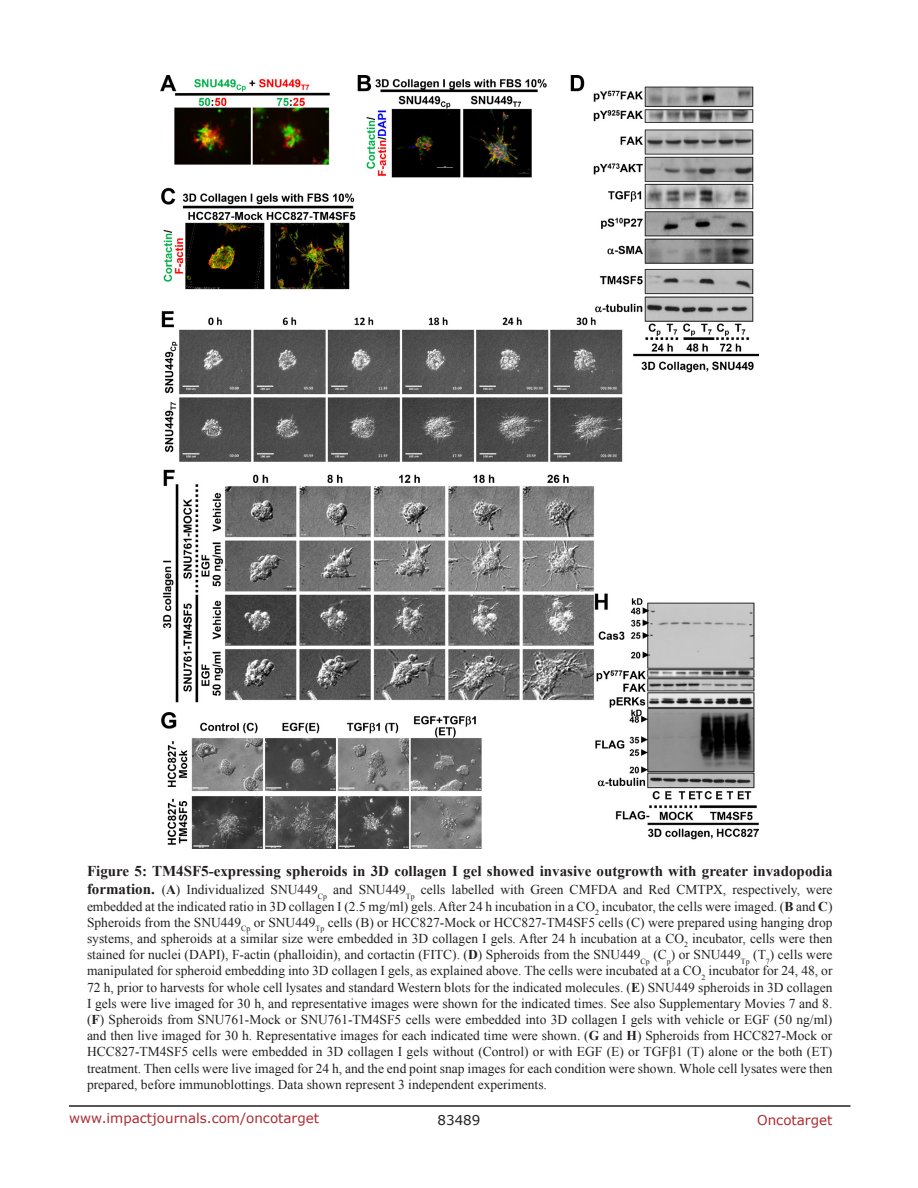
<style>
.page{position:relative;width:918px;height:1188px;background:#fff}
.page>*{position:absolute;margin:0;border:0;box-sizing:border-box;transform-origin:0 0}
.FigureText{font:700 15px "Times New Roman";color:#231f20}
.FigureText-2{font:13.5px/16.2px "Times New Roman";color:#231f20;text-align:justify}
.t1{font:13.5px "Verdana";color:#ac2b31}
.t2{font:13.5px "Verdana";color:#231f20}
.s1{font-weight:700;font-size:15px}
.s2{font-weight:700}
</style>
<div class="page">
<hr style="left:69px;top:1105px;width:781px;height:2px;background:#231f20">
<img style="left:161px;top:76px;width:598px;height:772px">
<p class="FigureText" style="left:87px;top:861px;width:747px">Figure 5: TM4SF5-expressing spheroids in 3D collagen I gel showed invasive outgrowth with greater invadopodia</p>
<p class="FigureText-2" style="left:87px;top:882px;width:747px"><span class="s1">formation.</span> (<span class="s2">A</span>) Individualized SNU449<sub>Cp</sub> and SNU449<sub>Tp</sub> cells labelled with Green CMFDA and Red CMTPX, respectively, were embedded at the indicated ratio in 3D collagen I (2.5 mg/ml) gels. After 24 h incubation in a CO<sub>2</sub> incubator, the cells were imaged. (<span class="s2">B</span> and <span class="s2">C</span>)<br>Spheroids from the SNU449<sub>Cp</sub> or SNU449<sub>Tp</sub> cells (B) or HCC827-Mock or HCC827-TM4SF5 cells (C) were prepared using hanging drop systems, and spheroids at a similar size were embedded in 3D collagen I gels. After 24 h incubation at a CO<sub>2</sub> incubator, cells were then stained for nuclei (DAPI), F-actin (phalloidin), and cortactin (FITC). (<span class="s2">D</span>) Spheroids from the SNU449<sub>Cp</sub> (C<sub>p</sub>) or SNU449<sub>Tp</sub> (T<sub>7</sub>) cells were manipulated for spheroid embedding into 3D collagen I gels, as explained above. The cells were incubated at a CO<sub>2</sub> incubator for 24, 48, or 72 h, prior to harvests for whole cell lysates and standard Western blots for the indicated molecules. (<span class="s2">E</span>) SNU449 spheroids in 3D collagen I gels were live imaged for 30 h, and representative images were shown for the indicated times. See also Supplementary Movies 7 and 8. (<span class="s2">F</span>) Spheroids from SNU761-Mock or SNU761-TM4SF5 cells were embedded into 3D collagen I gels with vehicle or EGF (50 ng/ml) and then live imaged for 30 h. Representative images for each indicated time were shown. (<span class="s2">G</span> and <span class="s2">H</span>) Spheroids from HCC827-Mock or HCC827-TM4SF5 cells were embedded in 3D collagen I gels without (Control) or with EGF (E) or TGFβ1 (T) alone or the both (ET) treatment. Then cells were live imaged for 24 h, and the end point snap images for each condition were shown. Whole cell lysates were then prepared, before immunoblottings. Data shown represent 3 independent experiments.</p>
<p class="t1" style="left:69px;top:1109px;width:252px">www.impactjournals.com/oncotarget</p>
<p class="t2" style="left:438px;top:1111px;width:44px">83489</p>
<p class="t1" style="left:757px;top:1111px;width:77px">Oncotarget</p>
</div>
